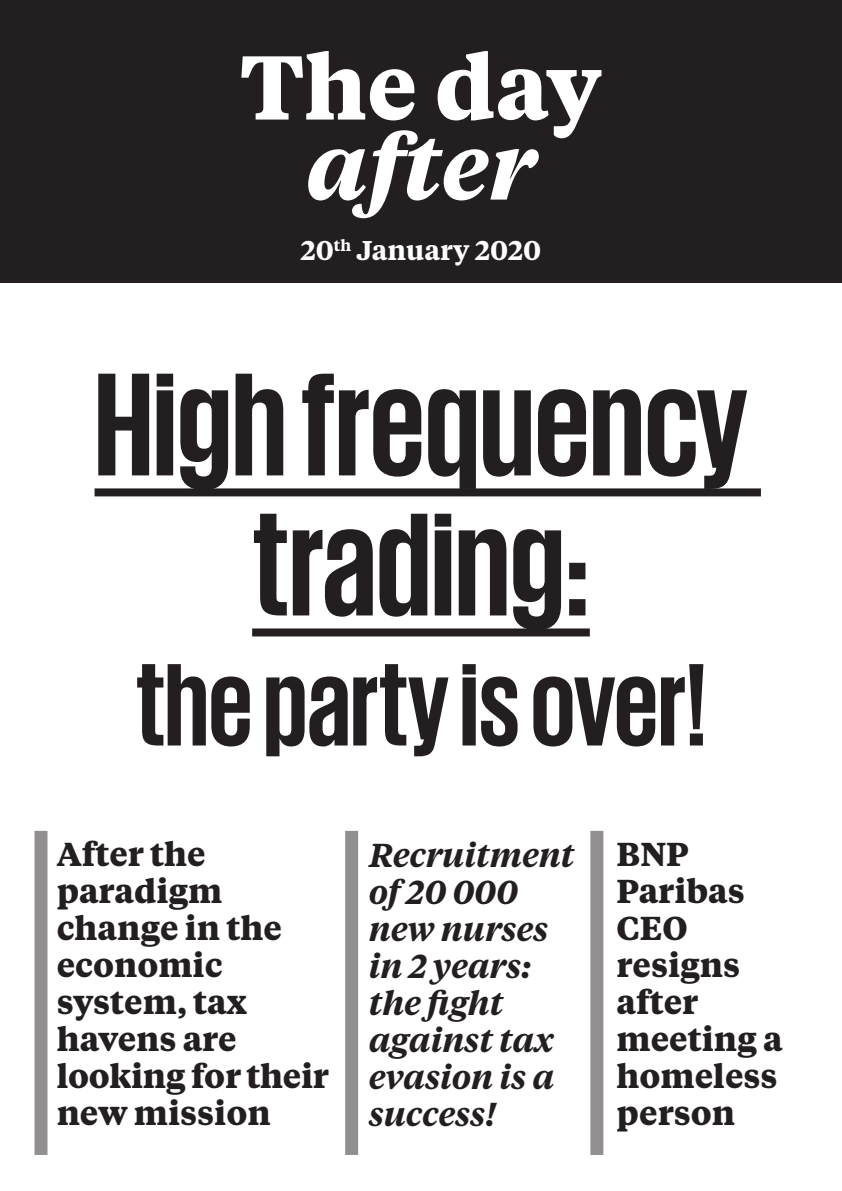
<style>
.page{position:relative;width:842px;height:1191px;background:#fff}
.page>*{position:absolute;margin:0;border:0;box-sizing:border-box;transform-origin:0 0}
.Giorgio{font:700 150px/140px "Giorgio Sans";color:#231f20;text-align:center}
.Giorgio-2{font:700 120px "Giorgio Sans";color:#231f20}
.t1{font:700 90px "Tiempos Text";color:#fff}
.t2{font:italic 700 90px "Tiempos Text";color:#fff}
.timpos_bold{font:700 33px/37px "Tiempos Text";color:#231f20}
.timpos_bold-2{font:italic 600 33px/37px "Tiempos Text";letter-spacing:-.01em;color:#231f20}
.t3{font:600 27px "Tiempos Text";color:#fff}
</style>
<div class="page">
<div style="left:0;top:0;width:842px;height:283px;background:#231f20"></div>
<div style="left:95px;top:488px;width:666px;height:8px;background:#231f20"></div>
<div style="left:252px;top:628px;width:338px;height:8px;background:#231f20"></div>
<div style="left:34px;top:831px;width:14px;height:324px;background:#918f8f"></div>
<div style="left:345px;top:831px;width:13px;height:324px;background:#918f8f"></div>
<div style="left:590px;top:831px;width:13px;height:324px;background:#918f8f"></div>
<h3 class="t1" style="left:240px;top:24px;width:363px">The day</h3>
<h3 class="t2" style="left:306px;top:104px;width:232px">after</h3>
<p class="t3" style="left:301px;top:232px;width:242px">20<sup>th</sup> January 2020</p>
<p class="Giorgio" style="left:95px;top:350px;width:654px">High frequency trading:</p>
<p class="Giorgio-2" style="left:136px;top:644px;width:572px">the party is over!</p>
<p class="timpos_bold" style="left:57px;top:834px;width:274px">After the paradigm change in the economic system, tax havens are looking for their new mission</p>
<p class="timpos_bold" style="left:617px;top:834px;width:130px">BNP<br>Paribas<br>CEO</p>
<p class="timpos_bold-2" style="left:369px;top:834px;width:207px">Recruitment of 20 000 new nurses in 2 years: the fight against tax evasion is a success!</p>
<p class="timpos_bold" style="left:617px;top:945px;width:167px">resigns after meeting a homeless person</p>
</div>
